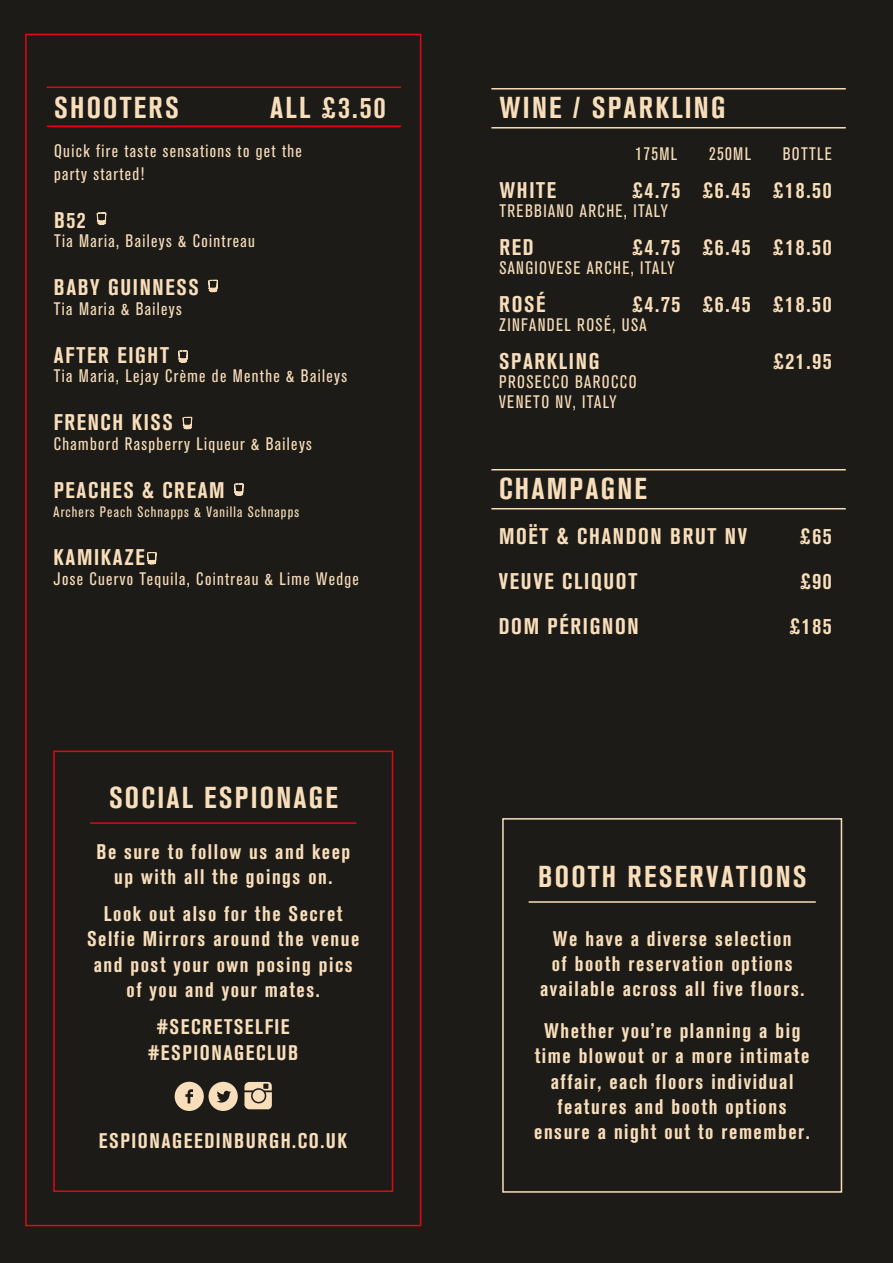
<style>
.page{position:relative;width:893px;height:1263px;background:#1d1b17}
.page>*{position:absolute;margin:0;border:0;box-sizing:border-box;transform-origin:0 0}
.t1{font:700 condensed 30px "Akzidenz Grotesk BQ";letter-spacing:.075em;color:#f8debb}
.t2{font:700 condensed 22.5px "Akzidenz Grotesk BQ";letter-spacing:.075em;color:#f8debb}
.t3{font:700 condensed 21px/25.2px "Akzidenz Grotesk BQ";letter-spacing:.075em;color:#f8debb;text-align:center}
.t4{font:condensed 18px/19.5px "Akzidenz Grotesk BQ";letter-spacing:.075em;color:#f8debb}
.t5{font:condensed 15px "Akzidenz Grotesk BQ";letter-spacing:.075em;color:#f8debb}
</style>
<div class="page">
<svg style="left:97px;top:212px;width:10px;height:13px"></svg>
<svg style="left:208px;top:279px;width:10px;height:13px"></svg>
<div style="left:25px;top:34px;width:396px;height:1192px;border:2px solid #e30613"></div>
<hr style="left:47px;top:126px;width:354px;height:1px;background:#e30613">
<hr style="left:47px;top:87px;width:354px;height:1px;background:#e30613">
<hr style="left:491px;top:127px;width:355px;height:2px;background:#f8debb">
<hr style="left:491px;top:88px;width:355px;height:2px;background:#f8debb">
<hr style="left:491px;top:508px;width:355px;height:1px;background:#f8debb">
<hr style="left:491px;top:469px;width:355px;height:1px;background:#f8debb">
<div style="left:502px;top:818px;width:340px;height:375px;border:2px solid #f8debb"></div>
<hr style="left:529px;top:901px;width:287px;height:2px;background:#f8debb">
<div style="left:53px;top:750px;width:340px;height:442px;border:2px solid #e30613"></div>
<hr style="left:90px;top:822px;width:266px;height:2px;background:#e30613">
<svg style="left:175px;top:1082px;width:63px;height:29px"></svg>
<svg style="left:244px;top:1082px;width:28px;height:27px"></svg>
<div style="left:253px;top:1090px;width:12px;height:12px;background:#f8debb;border-radius:50%"></div>
<svg style="left:178px;top:350px;width:10px;height:13px"></svg>
<svg style="left:183px;top:416px;width:10px;height:13px"></svg>
<svg style="left:234px;top:483px;width:10px;height:13px"></svg>
<svg style="left:147px;top:552px;width:10px;height:13px"></svg>
<h1 class="t1" style="left:54px;top:91px;width:126px">SHOOTERS</h1>
<h1 class="t1" style="left:270px;top:91px;width:117px">ALL £3.50</h1>
<p class="t4" style="left:54px;top:140px;width:249px;line-height:22.5px">Quick fire taste sensations to get the party started!</p>
<p class="t2" style="left:54px;top:207px;width:33px">B52</p>
<p class="t4" style="left:54px;top:231px;width:202px">Tia Maria, Baileys &amp; Cointreau</p>
<p class="t2" style="left:54px;top:274px;width:146px">BABY GUINNESS</p>
<p class="t4" style="left:54px;top:299px;width:129px">Tia Maria &amp; Baileys</p>
<p class="t2" style="left:54px;top:342px;width:117px">AFTER EIGHT</p>
<p class="t4" style="left:54px;top:366px;width:295px">Tia Maria, Lejay Crème de Menthe &amp; Baileys</p>
<p class="t2" style="left:54px;top:409px;width:120px">FRENCH KISS</p>
<p class="t4" style="left:54px;top:434px;width:260px">Chambord Raspberry Liqueur &amp; Baileys</p>
<p class="t2" style="left:54px;top:477px;width:172px">PEACHES &amp; CREAM</p>
<p class="t5" style="left:54px;top:503px;width:247px">Archers Peach Schnapps &amp; Vanilla Schnapps</p>
<p class="t2" style="left:54px;top:544px;width:93px">KAMIKAZE</p>
<p class="t4" style="left:54px;top:569px;width:307px">Jose Cuervo Tequila, Cointreau &amp; Lime Wedge</p>
<h1 class="t1" style="left:109px;top:780px;width:230px">SOCIAL ESPIONAGE</h1>
<p class="t3" style="left:96px;top:839px;width:255px">Be sure to follow us and keep up with all the goings on.</p>
<p class="t3" style="left:87px;top:901px;width:274px">Look out also for the Secret<br>Selfie Mirrors around the venue and post your own posing pics of you and your mates.</p>
<p class="t3" style="left:148px;top:1014px;width:152px">#SECRETSELFIE #ESPIONAGECLUB</p>
<p class="t3" style="left:99px;top:1127px;width:250px">ESPIONAGEEDINBURGH.CO.UK</p>
<h1 class="t1" style="left:500px;top:91px;width:227px">WINE / SPARKLING</h1>
<p class="t4" style="left:635px;top:145px;width:43px">175ML</p>
<p class="t4" style="left:709px;top:145px;width:43px">250ML</p>
<p class="t4" style="left:783px;top:145px;width:51px">BOTTLE</p>
<p class="t2" style="left:499px;top:177px;width:58px">WHITE</p>
<p class="t2" style="left:632px;top:177px;width:201px">£4.75 £6.45 £18.50</p>
<p class="t4" style="left:499px;top:202px;width:170px">TREBBIANO ARCHE, ITALY</p>
<p class="t2" style="left:499px;top:234px;width:36px">RED</p>
<p class="t2" style="left:632px;top:234px;width:201px">£4.75 £6.45 £18.50</p>
<p class="t4" style="left:499px;top:259px;width:177px">SANGIOVESE ARCHE, ITALY</p>
<p class="t2" style="left:499px;top:291px;width:48px">ROSÉ</p>
<p class="t2" style="left:632px;top:291px;width:201px">£4.75 £6.45 £18.50</p>
<p class="t4" style="left:499px;top:316px;width:149px">ZINFANDEL ROSÉ, USA</p>
<p class="t2" style="left:499px;top:348px;width:102px">SPARKLING</p>
<p class="t2" style="left:773px;top:348px;width:60px">£21.95</p>
<p class="t4" style="left:499px;top:373px;width:139px">PROSECCO BAROCCO<br>VENETO NV, ITALY</p>
<h1 class="t1" style="left:499px;top:472px;width:149px">CHAMPAGNE</h1>
<p class="t2" style="left:499px;top:524px;width:250px">MOËT &amp; CHANDON BRUT NV</p>
<p class="t2" style="left:800px;top:524px;width:33px">£65</p>
<p class="t2" style="left:499px;top:569px;width:140px">VEUVE CLIQUOT</p>
<p class="t2" style="left:800px;top:569px;width:33px">£90</p>
<p class="t2" style="left:499px;top:614px;width:141px">DOM PÉRIGNON</p>
<p class="t2" style="left:789px;top:614px;width:44px">£185</p>
<h1 class="t1" style="left:538px;top:859px;width:270px">BOOTH RESERVATIONS</h1>
<p class="t3" style="left:540px;top:926px;width:266px">We have a diverse selection<br>of booth reservation options available across all five floors.</p>
<p class="t3" style="left:534px;top:1018px;width:277px">Whether you’re planning a big time blowout or a more intimate affair, each floors individual features and booth options ensure a night out to remember.</p>
</div>
